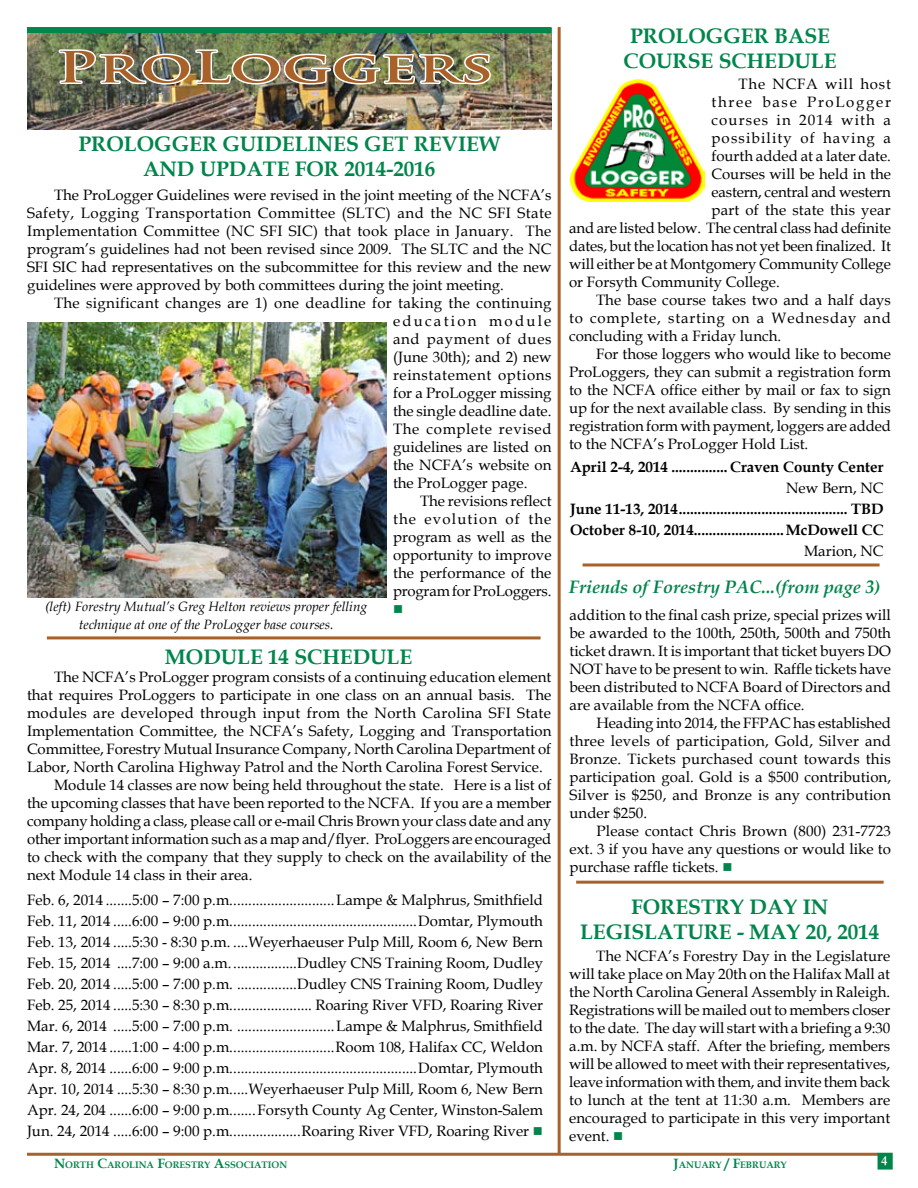
<style>
.page{position:relative;width:918px;height:1188px;background:#fff}
.page>*{position:absolute;margin:0;border:0;box-sizing:border-box;transform-origin:0 0}
.t1{font:700 42px "Trajan Pro";color:#a86129;scale:1.5 1}
.t2{font:700 21px/25.2px "Book Antiqua";color:#00854b;text-align:center}
.t3{font:italic 700 18px "Book Antiqua";color:#00854b}
.t4{font:15px/18px "Book Antiqua";color:#000;text-align:justify}
.t5{font:700 15px/21px "Book Antiqua";color:#000}
.t6{font:15px "Book Antiqua";letter-spacing:.025em;color:#000}
.t7{font:15px "Book Antiqua";letter-spacing:.055em;color:#000}
.t8{font:15px "Book Antiqua";letter-spacing:.075em;color:#000}
.t9{font:15px "Book Antiqua";letter-spacing:.11em;color:#000}
.t10{font:italic 13.5px/18px "Book Antiqua";color:#000;text-align:center}
.t11{font:13.5px "Wingdings";color:#00854b}
.t12{font:700 9.45px "Book Antiqua";color:#00854b}
.s1{color:#00854b}
.s2{font-size:13.5px}
</style>
<div class="page">
<hr style="left:27px;top:1153px;width:851px;height:3px;background:#a86129">
<div style="left:878px;top:1153px;width:14px;height:16px;background:#00854b"></div>
<div style="left:878px;top:1153px;width:15px;height:17px;border:2px solid #00854b"></div>
<hr style="left:558px;top:27px;width:3px;height:1126px;background:#a86129">
<img style="left:570px;top:79px;width:135px;height:122px">
<hr style="left:576px;top:881px;width:308px;height:3px;background:#a86129">
<hr style="left:47px;top:636px;width:494px;height:3px;background:#a86129">
<hr style="left:583px;top:563px;width:297px;height:3px;background:#a86129">
<img style="left:27px;top:33px;width:525px;height:96px">
<div style="left:27px;top:27px;width:525px;height:6px;background:#00854b"></div>
<img style="left:57px;top:33px;width:435px;height:97px">
<img style="left:27px;top:322px;width:359px;height:275px">
<h2 class="t2" style="left:630px;top:23px;width:16px">PROLO</h2>
<h2 class="t2" style="left:706px;top:23px;width:83px">GGER BASE</h2>
<h2 class="t2" style="left:624px;top:48px;width:16px">COURSE</h2>
<h2 class="t2" style="left:719px;top:48px;width:119px">SCHEDULE</h2>
<h1 class="t1" style="left:56px;top:41px;width:293px">ProLoggers</h1>
<p class="t7" style="left:738px;top:74px;width:154px">The NCFA will host</p>
<p class="t9" style="left:711px;top:92px;width:181px">three base ProLogger</p>
<p class="t8" style="left:711px;top:110px;width:181px">courses in 2014 with a</p>
<p class="t8" style="left:711px;top:128px;width:181px">possibility of having a</p>
<p class="t4" style="left:711px;top:147px;width:181px">fourth added at a later date.</p>
<p class="t4" style="left:711px;top:165px;width:181px">Courses will be held in the</p>
<p class="t4" style="left:711px;top:183px;width:181px">eastern, central and western</p>
<p class="t4" style="left:711px;top:201px;width:181px">part of the state this year</p>
<p class="t4" style="left:569px;top:219px;width:323px">and are listed below. The central class had definite</p>
<p class="t4" style="left:569px;top:237px;width:323px">dates, but the location has not yet been finalized. It</p>
<p class="t4" style="left:569px;top:255px;width:324px">will either be at Montgomery Community College</p>
<p class="t4" style="left:569px;top:273px;width:212px">or Forsyth Community College.</p>
<p class="t4" style="left:596px;top:291px;width:296px">The base course takes two and a half days</p>
<p class="t7" style="left:569px;top:308px;width:323px">to complete, starting on a Wednesday and</p>
<p class="t4" style="left:569px;top:327px;width:214px">concluding with a Friday lunch.</p>
<p class="t4" style="left:596px;top:345px;width:296px">For those loggers who would like to become</p>
<p class="t4" style="left:569px;top:363px;width:323px">ProLoggers, they can submit a registration form</p>
<p class="t4" style="left:569px;top:381px;width:323px">to the NCFA office either by mail or fax to sign</p>
<p class="t4" style="left:569px;top:399px;width:323px">up for the next available class. By sending in this</p>
<p class="t4" style="left:569px;top:417px;width:323px">registration form with payment, loggers are added</p>
<p class="t4" style="left:569px;top:435px;width:241px">to the NCFA’s ProLogger Hold List.</p>
<h2 class="t2" style="left:78px;top:131px;width:423px">PROLOGGER GUIDELINES GET REVIEW<br>AND UPDATE FOR 2014-2016</h2>
<p class="t4" style="left:27px;top:186px;width:526px;text-indent:27px">The ProLogger Guidelines were revised in the joint meeting of the NCFA’s Safety, Logging Transportation Committee (SLTC) and the NC SFI State Implementation Committee (NC SFI SIC) that took place in January. The program’s guidelines had not been revised since 2009. The SLTC and the NC SFI SIC had representatives on the subcommittee for this review and the new guidelines were approved by both committees during the joint meeting.</p>
<p class="t4" style="left:393px;top:294px;width:160px;text-indent:-339px">The significant changes are 1) one deadline for taking the continuing education module and payment of dues (June 30th); and 2) new reinstatement options for a ProLogger missing the single deadline date.<br>The complete revised guidelines are listed on the NCFA’s website on the ProLogger page.</p>
<p class="t4" style="left:393px;top:492px;width:160px;text-indent:27px">The revisions reflect the evolution of the program as well as the opportunity to improve the performance of the program for ProLoggers.</p>
<p class="t11" style="left:393px;top:602px;width:12px">■</p>
<p class="t4" style="left:570px;top:606px;width:323px">addition to the final cash prize, special prizes will be awarded to the 100th, 250th, 500th and 750th ticket drawn. It is important that ticket buyers DO NOT have to be present to win. Raffle tickets have been distributed to NCFA Board of Directors and are available from the NCFA office.</p>
<p class="t4" style="left:570px;top:714px;width:323px;text-indent:27px">Heading into 2014, the FFPAC has established three levels of participation, Gold, Silver and Bronze. Tickets purchased count towards this participation goal. Gold is a $500 contribution, Silver is $250, and Bronze is any contribution under $250.</p>
<p class="t4" style="left:570px;top:822px;width:323px;text-indent:27px">Please contact Chris Brown (800) 231-7723 ext. 3 if you have any questions or would like to purchase raffle tickets. <span class="s1">■</span></p>
<p class="t5" style="left:570px;top:456px;width:315px">APRIL 2-4, 2014 ............... CRAVEN COUNTY CENTER</p>
<p class="t4" style="left:786px;top:479px;width:99px">New Bern, NC</p>
<p class="t5" style="left:570px;top:498px;width:304px">JUNE 11-13, 2014............................................. TBD<br>OCTOBER 8-10, 2014........................MCDOWELL CC</p>
<p class="t4" style="left:804px;top:542px;width:81px">Marion, NC</p>
<p class="t3" style="left:569px;top:575px;width:313px">Friends of Forestry PAC...(from page 3)</p>
<p class="t10" style="left:45px;top:597px;width:324px">(left) Forestry Mutual’s Greg Helton reviews proper felling technique at one of the ProLogger base courses.</p>
<h2 class="t2" style="left:165px;top:644px;width:249px">MODULE 14 SCHEDULE</h2>
<p class="t4" style="left:54px;top:667px;width:499px">The NCFA’s ProLogger program consists of a continuing education element</p>
<p class="t4" style="left:27px;top:685px;width:526px">that requires ProLoggers to participate in one class on an annual basis. The</p>
<p class="t6" style="left:27px;top:702px;width:526px">modules are developed through input from the North Carolina SFI State</p>
<p class="t4" style="left:27px;top:721px;width:526px">Implementation Committee, the NCFA’s Safety, Logging and Transportation</p>
<p class="t4" style="left:27px;top:739px;width:526px">Committee, Forestry Mutual Insurance Company, North Carolina Department of</p>
<p class="t4" style="left:27px;top:757px;width:517px">Labor, North Carolina Highway Patrol and the North Carolina Forest Service.</p>
<p class="t4" style="left:54px;top:775px;width:499px">Module 14 classes are now being held throughout the state. Here is a list of</p>
<p class="t4" style="left:27px;top:793px;width:526px">the upcoming classes that have been reported to the NCFA. If you are a member</p>
<p class="t4" style="left:27px;top:811px;width:526px">company holding a class, please call or e-mail Chris Brown your class date and any</p>
<p class="t4" style="left:27px;top:829px;width:526px">other important information such as a map and/flyer. ProLoggers are encouraged</p>
<p class="t4" style="left:27px;top:847px;width:526px">to check with the company that they supply to check on the availability of the</p>
<p class="t4" style="left:27px;top:865px;width:227px">next Module 14 class in their area.</p>
<p class="t4" style="left:27px;top:889px;width:518px;line-height:21px">Feb. 6, 2014 .......5:00 – 7:00 p.m............................Lampe &amp; Malphrus, Smithfield Feb. 11, 2014 .....6:00 – 9:00 p.m..................................................Domtar, Plymouth Feb. 13, 2014 .....5:30 - 8:30 p.m. ....Weyerhaeuser Pulp Mill, Room 6, New Bern Feb. 15, 2014 ....7:00 – 9:00 a.m..................Dudley CNS Training Room, Dudley Feb. 20, 2014 .....5:00 – 7:00 p.m. ................Dudley CNS Training Room, Dudley Feb. 25, 2014 .....5:30 – 8:30 p.m...................... Roaring River VFD, Roaring River Mar. 6, 2014 .....5:00 – 7:00 p.m. ..........................Lampe &amp; Malphrus, Smithfield Mar. 7, 2014 ......1:00 – 4:00 p.m............................Room 108, Halifax CC, Weldon Apr. 8, 2014 ......6:00 – 9:00 p.m..................................................Domtar, Plymouth Apr. 10, 2014 ....5:30 – 8:30 p.m.....Weyerhaeuser Pulp Mill, Room 6, New Bern Apr. 24, 204 ......6:00 – 9:00 p.m.......Forsyth County Ag Center, Winston-Salem Jun. 24, 2014 .....6:00 – 9:00 p.m...................Roaring River VFD, Roaring River <span class="s1">■</span></p>
<h2 class="t2" style="left:580px;top:894px;width:301px">FORESTRY DAY IN<br>LEGISLATURE - MAY 20, 2014</h2>
<p class="t4" style="left:569px;top:946px;width:323px;text-indent:27px">The NCFA’s Forestry Day in the Legislature will take place on May 20th on the Halifax Mall at the North Carolina General Assembly in Raleigh.<br>Registrations will be mailed out to members closer to the date. The day will start with a briefing a 9:30 a.m. by NCFA staff. After the briefing, members will be allowed to meet with their representatives, leave information with them, and invite them back to lunch at the tent at 11:30 a.m. Members are encouraged to participate in this very important event. <span class="s1">■</span></p>
<p class="t12" style="left:54px;top:1158px;width:234px"><span class="s2">N</span>ORTH <span class="s2">C</span>AROLINA <span class="s2">F</span>ORESTRY <span class="s2">A</span>SSOCIATION</p>
<p class="t12" style="left:674px;top:1158px;width:115px"><span class="s2">J</span>ANUARY <span class="s2">/ F</span>EBRUARY</p>
</div>
